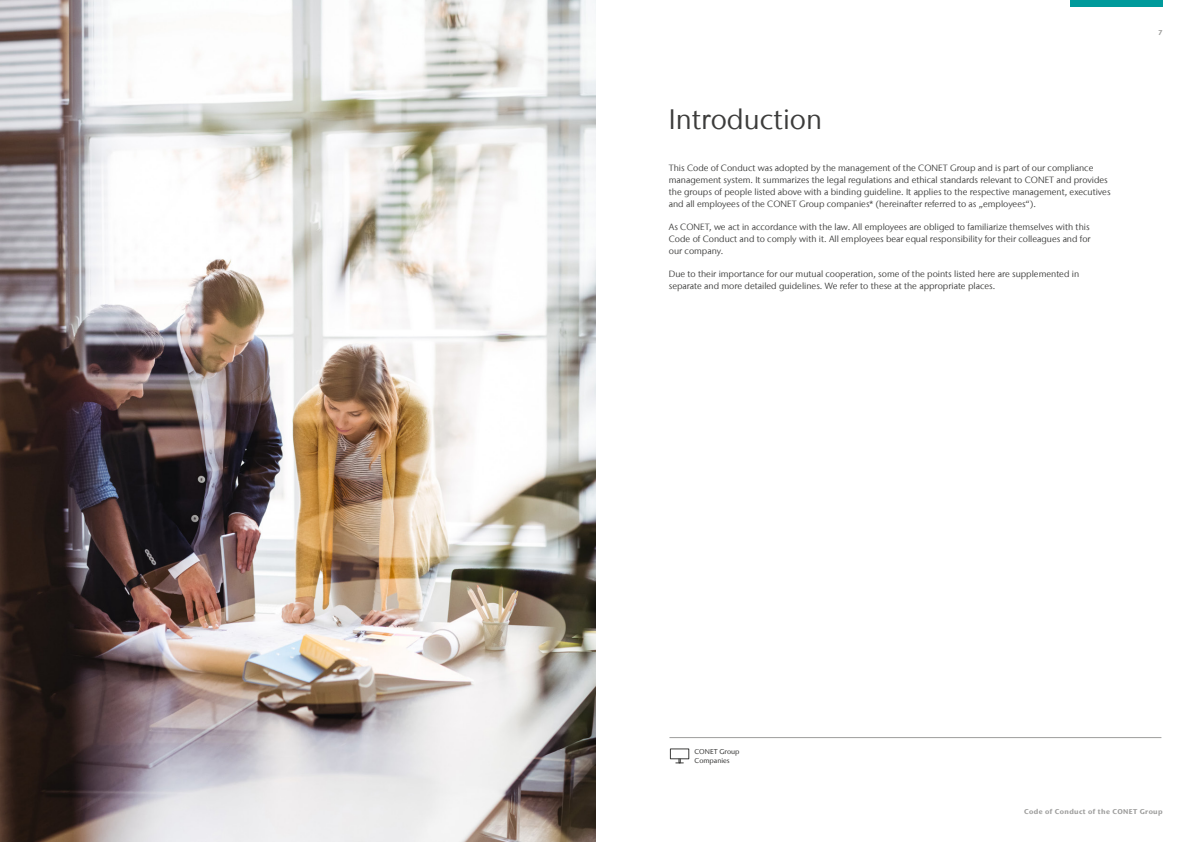
<style>
.page{position:relative;width:1191px;height:842px;background:#fff}
.page>*{position:absolute;margin:0;border:0;box-sizing:border-box;transform-origin:0 0}
.t1{font:28px "Stone Sans IIITC Com";color:#3c3c3b}
.t2{font:9px/12px "Stone Sans IIITC Com";color:#3c3c3b}
.t3{font:700 7px "Stone Sans IIITC Com";letter-spacing:.05em;color:#9d9d9c}
.t4{font:500 7px/9.1px "Stone Sans IIITC Com";color:#3c3c3b}
</style>
<div class="page">
<div style="left:1070px;top:0;width:92px;height:7px;background:#009a9b"></div>
<img style="left:0;top:0;width:595px;height:842px">
<hr style="left:669px;top:737px;width:492px;height:1px;background:#9d9d9c">
<svg style="left:670px;top:748px;width:19px;height:15px"></svg>
<h1 class="t1" style="left:669px;top:102px;width:155px">Introduction</h1>
<p class="t2" style="left:669px;top:161px;width:443px">This Code of Conduct was adopted by the management of the CONET Group and is part of our compliance management system. It summarizes the legal regulations and ethical standards relevant to CONET and provides the groups of people listed above with a binding guideline. It applies to the respective management, executives and all employees of the CONET Group companies* (hereinafter referred to as „employees“).</p>
<p class="t2" style="left:669px;top:221px;width:423px;text-align:justify">As CONET, we act in accordance with the law. All employees are obliged to familiarize themselves with this Code of Conduct and to comply with it. All employees bear equal responsibility for their colleagues and for our company.</p>
<p class="t2" style="left:669px;top:268px;width:412px">Due to their importance for our mutual cooperation, some of the points listed here are supplemented in separate and more detailed guidelines. We refer to these at the appropriate places.</p>
<p class="t3" style="left:1158px;top:28px;width:6px">7</p>
<p class="t4" style="left:694px;top:747px;width:46px">CONET Group<br>Companies</p>
<p class="t3" style="left:1024px;top:807px;width:140px">Code of Conduct of the CONET Group</p>
</div>
